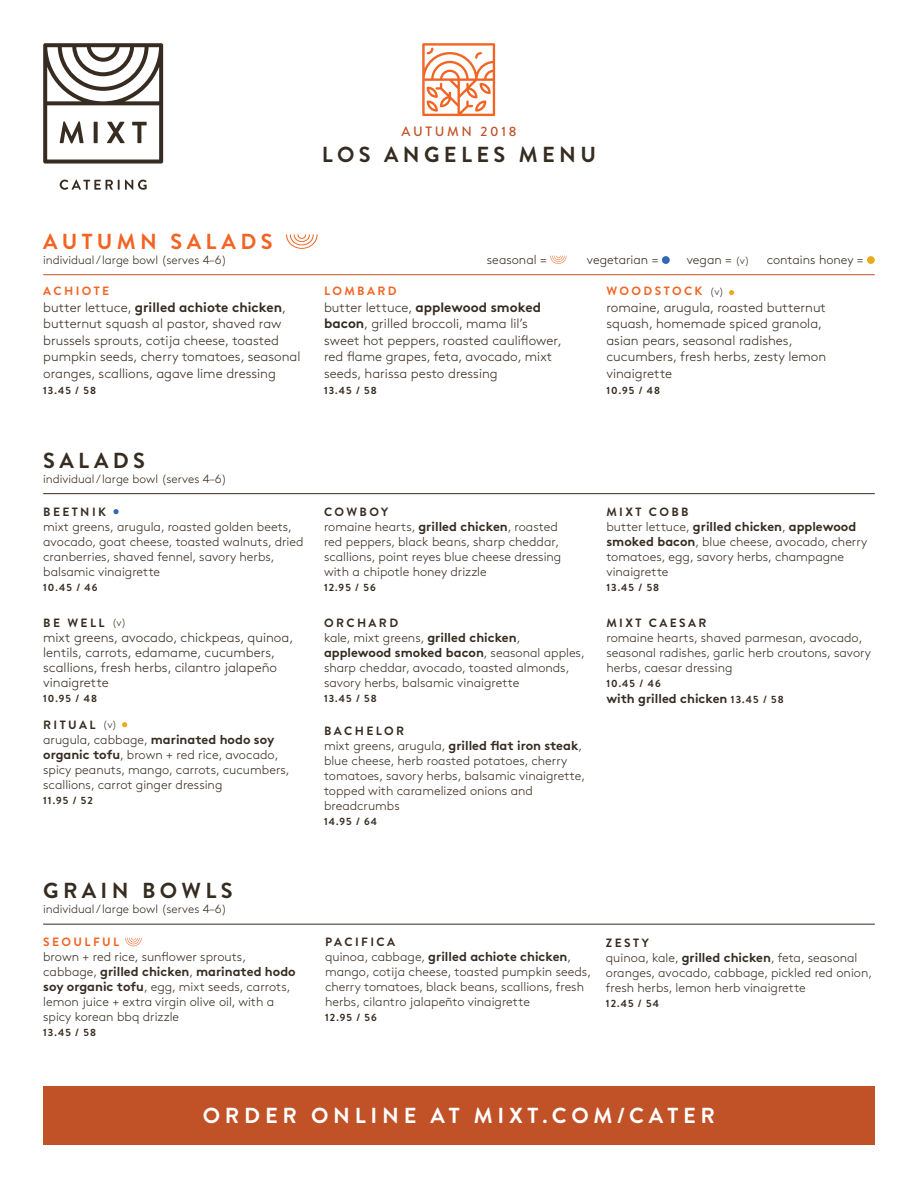
<style>
.page{position:relative;width:918px;height:1188px;background:#fff}
.page>*{position:absolute;margin:0;border:0;box-sizing:border-box;transform-origin:0 0}
.t1{font:700 21.75px "Brandon Grotesque";letter-spacing:.2em;color:#362c21}
.t2{font:700 21.75px "Brandon Grotesque";letter-spacing:.22em;color:#fff}
.t3{font:700 21.75px "Brandon Grotesque";letter-spacing:.2em;color:#f26423}
.t4{font:300 13.5px/16.5px "Brown";color:#372c21}
.t5{font:300 13.5px/15px "Brown";color:#362c21}
.t6{font:500 13.5px "Brandon Grotesque";letter-spacing:.2em;color:#c15126}
.t7{font:300 12.75px/15px "Brown";color:#362c21}
.t8{font:700 12.75px "Brown";color:#362c21}
.t9{font:300 12px "Brown";color:#362c21}
.t10{font:700 12px "Brandon Grotesque";letter-spacing:.2em;color:#362c21}
.t11{font:700 12px "Brandon Grotesque";letter-spacing:.2em;color:#f26423}
.t12{font:700 10.5px "Brandon Grotesque";letter-spacing:.1em;color:#362c21}
.t13{font:700 10.5px "Brandon Grotesque";letter-spacing:.1em;color:#372c21}
.s1{font-weight:700}
.s2{font-size:10.5px}
.s3{font-family:"Brown";font-weight:300;font-size:10.5px;color:#372c21}
.s4{color:#372c21}
.s5{font-family:"Brown";font-weight:300;font-size:10.5px}
.s6{font-family:"Brandon Grotesque";font-size:10.5px}
.s7{font-family:"Brandon Grotesque";font-size:10.5px;color:#372c21}
</style>
<div class="page">
<svg style="left:43px;top:43px;width:120px;height:121px"></svg>
<svg style="left:60px;top:180px;width:87px;height:10px"></svg>
<svg style="left:422px;top:43px;width:73px;height:73px"></svg>
<div style="left:43px;top:1086px;width:832px;height:58px;background:#c15126"></div>
<svg style="left:113px;top:509px;width:6px;height:5px"></svg>
<svg style="left:122px;top:722px;width:5px;height:5px"></svg>
<hr style="left:43px;top:493px;width:832px;height:1px;background:#362c21">
<svg style="left:286px;top:234px;width:32px;height:15px"></svg>
<hr style="left:43px;top:274px;width:832px;height:1px;background:#c15126">
<svg style="left:729px;top:290px;width:5px;height:5px"></svg>
<svg style="left:550px;top:256px;width:17px;height:8px"></svg>
<div style="left:662px;top:256px;width:8px;height:8px;background:#2e67b2;border-radius:50%"></div>
<div style="left:867px;top:256px;width:8px;height:8px;background:#ebaa20;border-radius:50%"></div>
<hr style="left:43px;top:924px;width:832px;height:1px;background:#362c21">
<svg style="left:125px;top:938px;width:17px;height:8px"></svg>
<p class="t6" style="left:402px;top:122px;width:116px">AUTUMN 2018</p>
<h1 class="t1" style="left:322px;top:140px;width:276px">LOS ANGELES MENU</h1>
<h1 class="t3" style="left:43px;top:226px;width:231px">AUTUMN SALADS</h1>
<p class="t9" style="left:43px;top:251px;width:185px">individual / large bowl (serves 4–6)</p>
<p class="t11" style="left:43px;top:283px;width:68px">ACHIOTE</p>
<p class="t4" style="left:43px;top:298px;width:259px">butter lettuce, <span class="s1">grilled achiote chicken</span>, butternut squash al pastor, shaved raw brussels sprouts, cotija cheese, toasted pumpkin seeds, cherry tomatoes, seasonal oranges, scallions, agave lime dressing</p>
<p class="t13" style="left:43px;top:383px;width:54px">13.45 / 58</p>
<p class="t7" style="left:487px;top:251px;width:61px">seasonal =</p>
<p class="t7" style="left:587px;top:251px;width:73px">vegetarian =</p>
<p class="t7" style="left:687px;top:251px;width:64px">vegan = <span class="s2">(v)</span></p>
<p class="t7" style="left:767px;top:251px;width:98px">contains honey =</p>
<p class="t11" style="left:324px;top:283px;width:74px">LOMBARD</p>
<p class="t4" style="left:324px;top:298px;width:239px">butter lettuce, <span class="s1">applewood smoked bacon</span>, grilled broccoli, mama lil’s sweet hot peppers, roasted cauliflower, red flame grapes, feta, avocado, mixt seeds, harissa pesto dressing</p>
<p class="t13" style="left:324px;top:383px;width:54px">13.45 / 58</p>
<p class="t11" style="left:606px;top:283px;width:119px">WOODSTOCK <span class="s3">(v)</span></p>
<p class="t4" style="left:606px;top:298px;width:221px">romaine, arugula, roasted butternut squash, homemade spiced granola, asian pears, seasonal radishes, cucumbers, fresh herbs, zesty lemon vinaigrette</p>
<p class="t13" style="left:606px;top:383px;width:55px">10.95 / 48</p>
<h1 class="t1" style="left:43px;top:445px;width:103px">SALADS</h1>
<p class="t9" style="left:43px;top:470px;width:185px">individual / large bowl (serves 4–6)</p>
<p class="t10" style="left:43px;top:503px;width:64px">BEETNIK</p>
<p class="t7" style="left:43px;top:518px;width:262px">mixt greens, arugula, roasted golden beets, avocado, goat cheese, toasted walnuts, dried cranberries, shaved fennel, savory herbs, balsamic vinaigrette</p>
<p class="t12" style="left:43px;top:580px;width:56px">10.45 <span class="s4">/ 46</span></p>
<p class="t10" style="left:43px;top:614px;width:84px">BE WELL <span class="s5">(v)</span></p>
<p class="t5" style="left:43px;top:629px;width:252px">mixt greens, avocado, chickpeas, quinoa, lentils, carrots, edamame, cucumbers, scallions, fresh herbs, cilantro jalapeño vinaigrette</p>
<p class="t12" style="left:43px;top:691px;width:55px">10.95 <span class="s4">/ 48</span></p>
<p class="t10" style="left:43px;top:716px;width:75px">RITUAL <span class="s5">(v)</span></p>
<p class="t7" style="left:43px;top:731px;width:248px">arugula, cabbage, <span class="s1">marinated hodo soy organic tofu</span>, brown + red rice, avocado, spicy peanuts, mango, carrots, cucumbers, scallions, carrot ginger dressing</p>
<p class="t12" style="left:43px;top:793px;width:51px">11.95 <span class="s4">/ 52</span></p>
<p class="t10" style="left:324px;top:503px;width:66px">COWBOY</p>
<p class="t7" style="left:324px;top:518px;width:239px">romaine hearts, <span class="s1">grilled chicken</span>, roasted red peppers, black beans, sharp cheddar, scallions, point reyes blue cheese dressing with a chipotle honey drizzle</p>
<p class="t12" style="left:324px;top:580px;width:53px">12.95 <span class="s4">/ 56</span></p>
<p class="t10" style="left:324px;top:614px;width:76px">ORCHARD</p>
<p class="t7" style="left:324px;top:629px;width:262px">kale, mixt greens, <span class="s1">grilled chicken</span>, <span class="s1">applewood smoked bacon</span>, seasonal apples, sharp cheddar, avocado, toasted almonds, savory herbs, balsamic vinaigrette</p>
<p class="t12" style="left:324px;top:691px;width:54px">13.45 <span class="s4">/ 58</span></p>
<p class="t10" style="left:324px;top:722px;width:82px">BACHELOR</p>
<p class="t7" style="left:324px;top:737px;width:263px">mixt greens, arugula, <span class="s1">grilled flat iron steak</span>, blue cheese, herb roasted potatoes, cherry tomatoes, savory herbs, balsamic vinaigrette, topped with caramelized onions and breadcrumbs</p>
<p class="t12" style="left:324px;top:814px;width:55px">14.95 <span class="s4">/ 64</span></p>
<p class="t10" style="left:606px;top:503px;width:84px">MIXT COBB</p>
<p class="t7" style="left:606px;top:518px;width:263px">butter lettuce, <span class="s1">grilled chicken</span>, <span class="s1">applewood smoked bacon</span>, blue cheese, avocado, cherry tomatoes, egg, savory herbs, champagne vinaigrette</p>
<p class="t12" style="left:606px;top:580px;width:54px">13.45 <span class="s4">/ 58</span></p>
<p class="t10" style="left:606px;top:614px;width:102px">MIXT CAESAR</p>
<p class="t7" style="left:606px;top:629px;width:266px">romaine hearts, shaved parmesan, avocado, seasonal radishes, garlic herb croutons, savory herbs, caesar dressing</p>
<p class="t12" style="left:606px;top:676px;width:56px">10.45 <span class="s4">/ 46</span></p>
<p class="t8" style="left:606px;top:688px;width:179px">with grilled chicken <span class="s6">13.45</span> <span class="s7">/ 58</span></p>
<h1 class="t1" style="left:43px;top:876px;width:191px">GRAIN BOWLS</h1>
<p class="t9" style="left:43px;top:900px;width:185px">individual / large bowl (serves 4–6)</p>
<p class="t11" style="left:43px;top:934px;width:78px">SEOULFUL</p>
<p class="t7" style="left:43px;top:948px;width:254px">brown + red rice, sunflower sprouts, cabbage, <span class="s1">grilled chicken</span>, <span class="s1">marinated hodo soy organic tofu</span>, egg, mixt seeds, carrots, lemon juice + extra virgin olive oil, with a spicy korean bbq drizzle</p>
<p class="t12" style="left:43px;top:1025px;width:54px">13.45 / 58</p>
<p class="t10" style="left:325px;top:934px;width:71px">PACIFICA</p>
<p class="t7" style="left:325px;top:948px;width:268px">quinoa, cabbage, <span class="s1">grilled achiote chicken</span>, mango, cotija cheese, toasted pumpkin seeds, cherry tomatoes, black beans, scallions, fresh herbs, cilantro jalapeñto vinaigrette</p>
<p class="t12" style="left:325px;top:1010px;width:53px">12.95 / 56</p>
<p class="t10" style="left:606px;top:934px;width:45px">ZESTY</p>
<p class="t7" style="left:606px;top:949px;width:268px">quinoa, kale, <span class="s1">grilled chicken</span>, feta, seasonal oranges, avocado, cabbage, pickled red onion, fresh herbs, lemon herb vinaigrette</p>
<p class="t12" style="left:606px;top:996px;width:55px">12.45 / 54</p>
<h1 class="t2" style="left:203px;top:1100px;width:514px">ORDER ONLINE AT MIXT.COM/CATER</h1>
</div>
